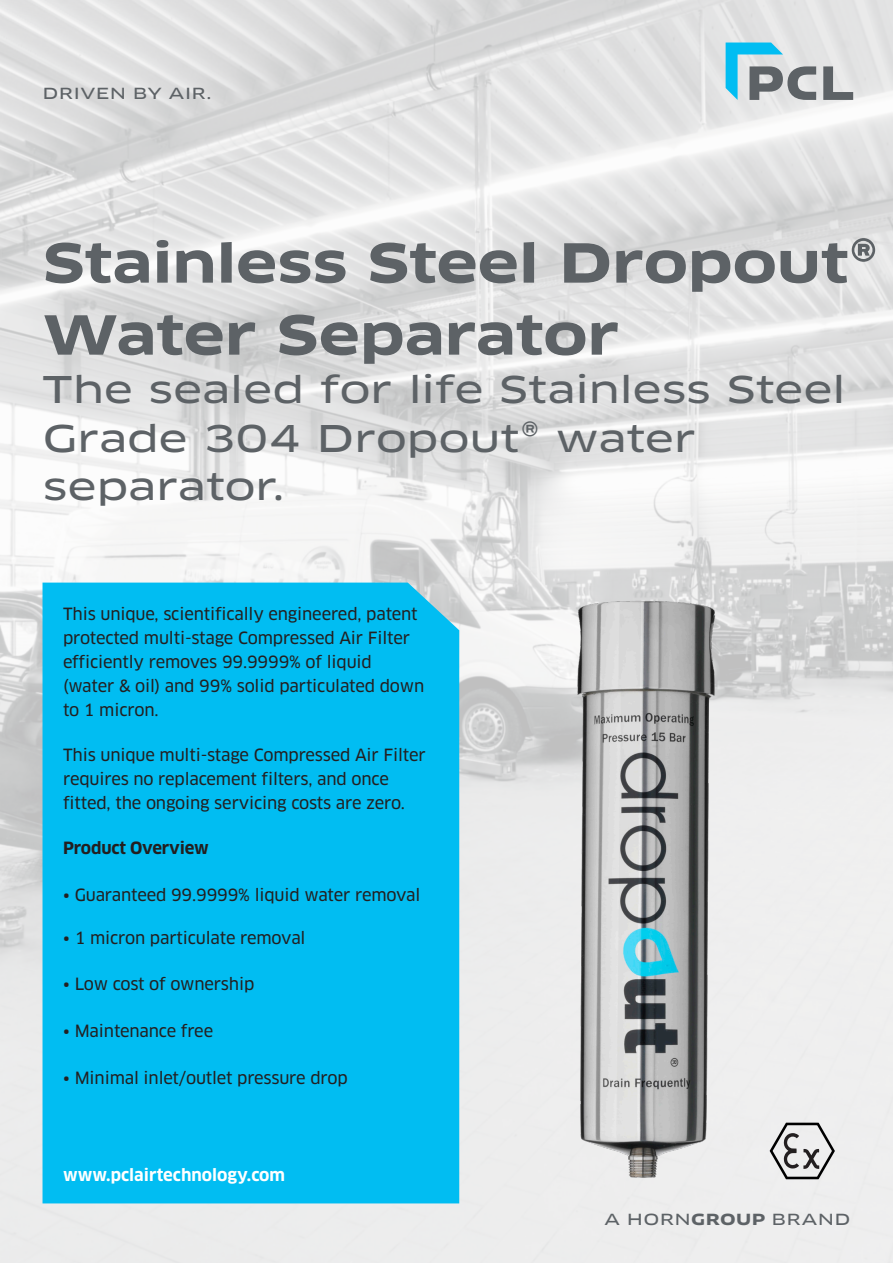
<style>
.page{position:relative;width:893px;height:1263px;background:#fff}
.page>*{position:absolute;margin:0;border:0;box-sizing:border-box;transform-origin:0 0}
.t1{font:700 52.5px/72px "Clan OT Extd";letter-spacing:-.015em;color:#5d6266}
.t2{font:36px/48.6px "Clan OT Extd News";letter-spacing:-.015em;color:#5d6266}
.t3{font:16.5px/24px "Clan OT News";letter-spacing:-.01em;color:#231f20}
.t4{font:700 16.5px "Clan OT";color:#fff}
.t5{font:700 16.5px "Clan OT";letter-spacing:-.01em;color:#231f20}
.t6{font:15px "Clan OT Extd News";letter-spacing:.02em;color:#5d6266}
.s1{font-family:"Clan OT Extd";font-weight:700}
</style>
<div class="page">
<img style="left:0;top:0;width:893px;height:1263px">
<div style="left:43px;top:583px;width:416px;height:620px;background:#01bdf2"></div>
<svg style="left:726px;top:43px;width:127px;height:57px;background:#a1bec7"></svg>
<img style="left:462px;top:587px;width:348px;height:604px">
<svg style="left:770px;top:1123px;width:65px;height:56px"></svg>
<p class="t6" style="left:43px;top:84px;width:170px">DRIVEN BY AIR.</p>
<p class="t1" style="left:43px;top:228px;width:836px">Stainless Steel Dropout®<br>Water Separator</p>
<p class="t2" style="left:43px;top:366px;width:805px">The sealed for life Stainless Steel<br>Grade 304 Dropout® water separator.</p>
<p class="t3" style="left:63px;top:602px;width:363px">This unique, scientifically engineered, patent protected multi-stage Compressed Air Filter efficiently removes 99.9999% of liquid (water &amp; oil) and 99% solid particulated down to 1 micron.</p>
<p class="t3" style="left:63px;top:743px;width:364px">This unique multi-stage Compressed Air Filter requires no replacement filters, and once fitted, the ongoing servicing costs are zero.</p>
<p class="t5" style="left:63px;top:838px;width:147px">Product Overview</p>
<p class="t3" style="left:63px;top:883px;width:359px">• Guaranteed 99.9999% liquid water removal</p>
<p class="t3" style="left:63px;top:925px;width:244px">• 1 micron particulate removal</p>
<p class="t3" style="left:63px;top:972px;width:193px">• Low cost of ownership</p>
<p class="t3" style="left:63px;top:1019px;width:152px">• Maintenance free</p>
<p class="t3" style="left:63px;top:1066px;width:286px">• Minimal inlet/outlet pressure drop</p>
<p class="t4" style="left:63px;top:1165px;width:224px">www.pclairtechnology.com</p>
<p class="t6" style="left:605px;top:1210px;width:247px">A HORN<span class="s1">GROUP</span> BRAND</p>
</div>
